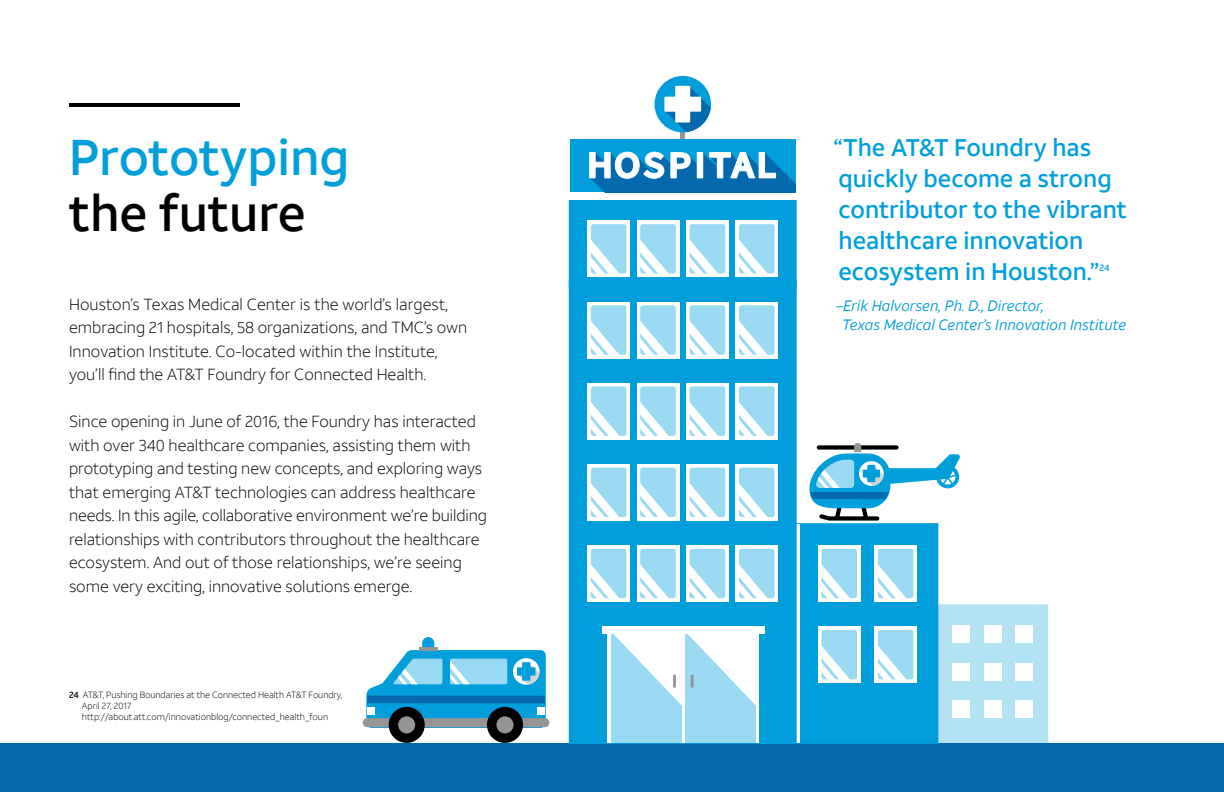
<style>
.page{position:relative;width:1224px;height:792px;background:#fff}
.page>*{position:absolute;margin:0;border:0;box-sizing:border-box;transform-origin:0 0}
.t1{font:500 50px "ATT Aleck Sans";letter-spacing:-.005em;color:#009fdb}
.t2{font:500 50px "ATT Aleck Sans";color:#000}
.t3{font:500 24px/31px "ATT Aleck Sans";color:#009fdb}
.t4{font:300 16px/23.5px "ATT Aleck Sans";color:#000}
.t5{font:italic 15px/19px "ATT Aleck Sans";color:#009fdb}
.t6{font:500 9.3px "ATT Aleck Sans";color:#009fdb}
.t7{font:300 9px/11px "ATT Aleck Sans";letter-spacing:-.005em;color:#000}
.s1{font-weight:500}
</style>
<div class="page">
<div style="left:0;top:743px;width:1224px;height:30px;background:#0569ad"></div>
<div style="left:0;top:768px;width:1224px;height:24px;background:#0569ad"></div>
<svg style="left:809px;top:443px;width:151px;height:78px"></svg>
<svg style="left:366px;top:637px;width:180px;height:91px"></svg>
<div style="left:363px;top:718px;width:186px;height:9px;background:#959595;border-radius:5px"></div>
<div style="left:389px;top:707px;width:36px;height:36px;background:#000;border-radius:50%"></div>
<div style="left:398px;top:716px;width:17px;height:17px;background:#959595;border-radius:50%"></div>
<div style="left:487px;top:707px;width:36px;height:36px;background:#000;border-radius:50%"></div>
<div style="left:496px;top:716px;width:18px;height:17px;background:#959595;border-radius:50%"></div>
<div style="left:796px;top:524px;width:141px;height:219px;background:#009fdb"></div>
<div style="left:795px;top:523px;width:143px;height:221px;border:2px solid #009fdb"></div>
<hr style="left:796px;top:524px;width:4px;height:219px;background:#fff">
<svg style="left:874px;top:545px;width:43px;height:57px"></svg>
<div style="left:878px;top:549px;width:35px;height:49px;background:#99d9f1;border-radius:3px"></div>
<div style="left:818px;top:545px;width:42px;height:57px;background:#fff"></div>
<div style="left:821px;top:549px;width:36px;height:49px;background:#99d9f1;border-radius:3px"></div>
<svg style="left:821px;top:561px;width:32px;height:38px"></svg>
<div style="left:874px;top:626px;width:43px;height:57px;background:#fff"></div>
<svg style="left:876px;top:561px;width:172px;height:183px"></svg>
<div style="left:818px;top:626px;width:42px;height:57px;background:#fff"></div>
<div style="left:821px;top:630px;width:36px;height:49px;background:#99d9f1;border-radius:3px"></div>
<svg style="left:821px;top:642px;width:32px;height:38px"></svg>
<div style="left:570px;top:277px;width:226px;height:466px;background:#009fdb"></div>
<div style="left:569px;top:276px;width:228px;height:468px;border:2px solid #009fdb"></div>
<div style="left:607px;top:630px;width:152px;height:113px;background:#fff"></div>
<div style="left:685px;top:630px;width:71px;height:113px;background:#99d9f1"></div>
<div style="left:611px;top:630px;width:71px;height:113px;background:#99d9f1"></div>
<svg style="left:614px;top:634px;width:142px;height:72px"></svg>
<hr style="left:691px;top:674px;width:3px;height:14px;background:#959595">
<hr style="left:673px;top:674px;width:3px;height:14px;background:#959595">
<hr style="left:602px;top:630px;width:163px;height:4px;background:#fff">
<hr style="left:602px;top:626px;width:163px;height:4px;background:#fff">
<div style="left:736px;top:545px;width:42px;height:57px;background:#fff"></div>
<div style="left:739px;top:549px;width:36px;height:49px;background:#99d9f1;border-radius:3px"></div>
<svg style="left:739px;top:564px;width:31px;height:35px"></svg>
<svg style="left:686px;top:545px;width:43px;height:57px"></svg>
<div style="left:690px;top:549px;width:35px;height:49px;background:#99d9f1;border-radius:3px"></div>
<svg style="left:688px;top:561px;width:33px;height:40px"></svg>
<div style="left:637px;top:545px;width:42px;height:57px;background:#fff"></div>
<div style="left:640px;top:549px;width:36px;height:49px;background:#99d9f1;border-radius:3px"></div>
<svg style="left:640px;top:561px;width:32px;height:38px"></svg>
<svg style="left:587px;top:545px;width:43px;height:57px"></svg>
<div style="left:591px;top:549px;width:35px;height:49px;background:#99d9f1;border-radius:3px"></div>
<svg style="left:589px;top:561px;width:33px;height:40px"></svg>
<div style="left:736px;top:464px;width:42px;height:57px;background:#fff"></div>
<div style="left:739px;top:468px;width:36px;height:49px;background:#99d9f1;border-radius:3px"></div>
<svg style="left:739px;top:483px;width:29px;height:34px"></svg>
<svg style="left:686px;top:464px;width:43px;height:57px"></svg>
<div style="left:690px;top:468px;width:35px;height:49px;background:#99d9f1;border-radius:3px"></div>
<svg style="left:688px;top:480px;width:33px;height:40px"></svg>
<div style="left:637px;top:464px;width:42px;height:57px;background:#fff"></div>
<div style="left:640px;top:468px;width:36px;height:49px;background:#99d9f1;border-radius:3px"></div>
<svg style="left:640px;top:480px;width:29px;height:37px"></svg>
<svg style="left:587px;top:464px;width:43px;height:57px"></svg>
<div style="left:591px;top:468px;width:35px;height:49px;background:#99d9f1;border-radius:3px"></div>
<svg style="left:589px;top:480px;width:33px;height:40px"></svg>
<div style="left:736px;top:383px;width:42px;height:56px;background:#fff"></div>
<div style="left:739px;top:386px;width:36px;height:50px;background:#99d9f1;border-radius:3px"></div>
<svg style="left:739px;top:402px;width:29px;height:34px"></svg>
<div style="left:686px;top:383px;width:43px;height:56px;background:linear-gradient(to right,#fff,#feffff)"></div>
<div style="left:690px;top:386px;width:35px;height:50px;background:#99d9f1;border-radius:3px"></div>
<svg style="left:688px;top:398px;width:33px;height:41px"></svg>
<div style="left:637px;top:383px;width:42px;height:56px;background:#fff"></div>
<div style="left:640px;top:386px;width:36px;height:50px;background:#99d9f1;border-radius:3px"></div>
<svg style="left:640px;top:398px;width:29px;height:38px"></svg>
<div style="left:587px;top:383px;width:43px;height:56px;background:linear-gradient(to right,#fff,#fdfeff)"></div>
<div style="left:591px;top:386px;width:35px;height:50px;background:#99d9f1;border-radius:3px"></div>
<svg style="left:589px;top:398px;width:33px;height:41px"></svg>
<div style="left:736px;top:302px;width:42px;height:56px;background:#fff"></div>
<div style="left:739px;top:305px;width:36px;height:50px;background:#99d9f1;border-radius:3px"></div>
<svg style="left:739px;top:321px;width:31px;height:34px"></svg>
<div style="left:686px;top:302px;width:43px;height:56px;background:linear-gradient(to right,#fff,#feffff)"></div>
<div style="left:690px;top:305px;width:35px;height:50px;background:#99d9f1;border-radius:3px"></div>
<svg style="left:688px;top:317px;width:33px;height:40px"></svg>
<div style="left:637px;top:302px;width:42px;height:56px;background:#fff"></div>
<div style="left:640px;top:305px;width:36px;height:50px;background:#99d9f1;border-radius:3px"></div>
<svg style="left:640px;top:317px;width:32px;height:38px"></svg>
<div style="left:587px;top:302px;width:43px;height:56px;background:linear-gradient(to right,#fff,#feffff)"></div>
<div style="left:591px;top:305px;width:35px;height:50px;background:#99d9f1;border-radius:3px"></div>
<svg style="left:589px;top:317px;width:33px;height:40px"></svg>
<div style="left:570px;top:196px;width:226px;height:92px;background:#009fdb"></div>
<div style="left:569px;top:195px;width:228px;height:94px;border:2px solid #009fdb"></div>
<div style="left:736px;top:221px;width:42px;height:56px;background:#fff"></div>
<div style="left:739px;top:224px;width:36px;height:50px;background:#99d9f1;border-radius:3px"></div>
<div style="left:686px;top:221px;width:43px;height:56px;background:#fff"></div>
<div style="left:690px;top:224px;width:35px;height:50px;background:#99d9f1;border-radius:3px"></div>
<div style="left:637px;top:221px;width:42px;height:56px;background:#fff"></div>
<div style="left:640px;top:224px;width:36px;height:50px;background:#99d9f1;border-radius:3px"></div>
<div style="left:587px;top:221px;width:43px;height:56px;background:#fff"></div>
<div style="left:591px;top:224px;width:35px;height:50px;background:#99d9f1;border-radius:3px"></div>
<svg style="left:590px;top:232px;width:206px;height:44px"></svg>
<hr style="left:563px;top:196px;width:240px;height:3px;background:#fff">
<hr style="left:563px;top:192px;width:240px;height:4px;background:#fff">
<hr style="left:681px;top:129px;width:4px;height:14px;background:#959595">
<div style="left:570px;top:139px;width:226px;height:53px;background:#009fdb"></div>
<svg style="left:589px;top:151px;width:207px;height:62px"></svg>
<div style="left:655px;top:76px;width:56px;height:56px;background:#009fdb;border-radius:50%"></div>
<svg style="left:664px;top:85px;width:47px;height:47px"></svg>
<hr style="left:69px;top:103px;width:171px;height:4px;background:#000">
<h1 class="t1" style="left:69px;top:127px;width:282px">Prototyping</h1>
<h1 class="t2" style="left:69px;top:182px;width:239px">the future</h1>
<p class="t4" style="left:69px;top:292px;width:400px">Houston’s Texas Medical Center is the world’s largest, embracing 21 hospitals, 58 organizations, and TMC’s own Innovation Institute. Co-located within the Institute, you’ll find the AT&amp;T Foundry for Connected Health.</p>
<p class="t4" style="left:69px;top:410px;width:420px">Since opening in June of 2016, the Foundry has interacted with over 340 healthcare companies, assisting them with prototyping and testing new concepts, and exploring ways that emerging AT&amp;T technologies can address healthcare needs. In this agile, collaborative environment we’re building relationships with contributors throughout the healthcare ecosystem. And out of those relationships, we’re seeing some very exciting, innovative solutions emerge.</p>
<p class="t7" style="left:82px;top:689px;width:262px;text-indent:-13px"><span class="s1">24</span> AT&amp;T, Pushing Boundaries at the Connected Health AT&amp;T Foundry,<br>April 27, 2017 http://about.att.com/innovationblog/connected_health_foun</p>
<h2 class="t3" style="left:833px;top:132px;width:295px">“The AT&amp;T Foundry has quickly become a strong contributor to the vibrant healthcare innovation ecosystem in Houston.”</h2>
<p class="t6" style="left:1099px;top:262px;width:12px">24</p>
<p class="t5" style="left:842px;top:296px;width:286px;text-indent:-6px">–Erik Halvorsen, Ph. D., Director,<br>Texas Medical Center’s Innovation Institute</p>
</div>
